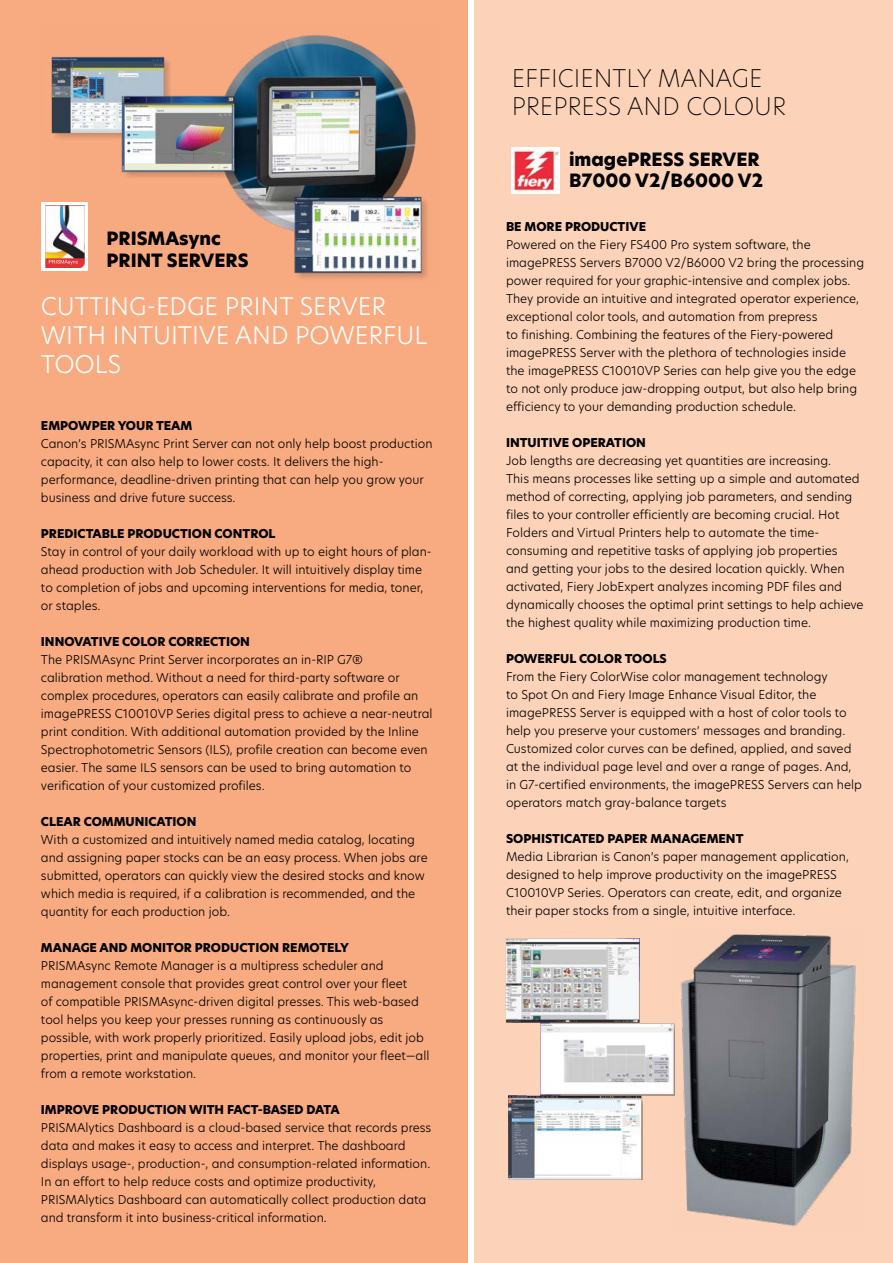
<style>
.page{position:relative;width:893px;height:1263px;background:#fff}
.page>*{position:absolute;margin:0;border:0;box-sizing:border-box;transform-origin:0 0}
.t1{font:300 24px/28.8px "Hero New";color:#fff}
.t2{font:200 24px/28.8px "Hero New";color:#000}
.t3{font:800 18px/21.6px "Hero New";color:#000}
.t4{font:300 12px/18px "Hero New";color:#000}
.t5{font:800 12px "Hero New";color:#000}
</style>
<div class="page">
<div style="left:475px;top:0;width:418px;height:1263px;background:#fcd2b8"></div>
<div style="left:0;top:0;width:467px;height:1262px;background:#f8aa80"></div>
<img style="left:41px;top:35px;width:387px;height:244px">
<div style="left:41px;top:202px;width:47px;height:68px;background:#fff"></div>
<img style="left:45px;top:205px;width:40px;height:62px">
<svg style="left:49px;top:260px;width:29px;height:5px"></svg>
<img style="left:512px;top:148px;width:47px;height:45px">
<img style="left:540px;top:1023px;width:132px;height:72px">
<img style="left:505px;top:938px;width:134px;height:85px">
<img style="left:508px;top:1095px;width:134px;height:84px">
<img style="left:672px;top:934px;width:184px;height:292px">
<h2 class="t3" style="left:106px;top:228px;width:144px">PRISMAsync<br>PRINT SERVERS</h2>
<h1 class="t1" style="left:41px;top:291px;width:388px">CUTTING-EDGE PRINT SERVER<br>WITH INTUITIVE AND POWERFUL<br>TOOLS</h1>
<p class="t5" style="left:41px;top:417px;width:153px">EMPOWPER YOUR TEAM</p>
<p class="t4" style="left:41px;top:434px;width:393px">Canon’s PRISMAsync Print Server can not only help boost production capacity, it can also help to lower costs. It delivers the high&shy;performance, deadline-driven printing that can help you grow your business and drive future success.</p>
<p class="t5" style="left:41px;top:525px;width:236px">PREDICTABLE PRODUCTION CONTROL</p>
<p class="t4" style="left:41px;top:542px;width:392px">Stay in control of your daily workload with up to eight hours of plan&shy;ahead production with Job Scheduler. It will intuitively display time to completion of jobs and upcoming interventions for media, toner, or staples.</p>
<p class="t5" style="left:41px;top:633px;width:211px">INNOVATIVE COLOR CORRECTION</p>
<p class="t4" style="left:41px;top:650px;width:393px">The PRISMAsync Print Server incorporates an in-RIP G7®<br>calibration method. Without a need for third-party software or complex procedures, operators can easily calibrate and profile an imagePRESS C10010VP Series digital press to achieve a near-neutral print condition. With additional automation provided by the Inline Spectrophotometric Sensors (ILS), profile creation can become even easier. The same ILS sensors can be used to bring automation to verification of your customized profiles.</p>
<p class="t5" style="left:41px;top:813px;width:157px">CLEAR COMMUNICATION</p>
<p class="t4" style="left:41px;top:830px;width:388px">With a customized and intuitively named media catalog, locating and assigning paper stocks can be an easy process. When jobs are submitted, operators can quickly view the desired stocks and know which media is required, if a calibration is recommended, and the quantity for each production job.</p>
<p class="t5" style="left:41px;top:939px;width:310px">MANAGE AND MONITOR PRODUCTION REMOTELY</p>
<p class="t4" style="left:41px;top:956px;width:390px">PRISMAsync Remote Manager is a multipress scheduler and management console that provides great control over your fleet<br>of compatible PRISMAsync-driven digital presses. This web-based tool helps you keep your presses running as continuously as possible, with work properly prioritized. Easily upload jobs, edit job properties, print and manipulate queues, and monitor your fleet—all from a remote workstation.</p>
<p class="t5" style="left:41px;top:1101px;width:300px">IMPROVE PRODUCTION WITH FACT-BASED DATA</p>
<p class="t4" style="left:41px;top:1118px;width:392px">PRISMAlytics Dashboard is a cloud-based service that records press data and makes it easy to access and interpret. The dashboard displays usage-, production-, and consumption-related information.<br>In an effort to help reduce costs and optimize productivity, PRISMAlytics Dashboard can automatically collect production data and transform it into business-critical information.</p>
<h1 class="t2" style="left:512px;top:63px;width:276px">EFFICIENTLY MANAGE<br>PREPRESS AND COLOUR</h1>
<h2 class="t3" style="left:569px;top:149px;width:195px">imagePRESS SERVER<br>B7000 V2/B6000 V2</h2>
<p class="t5" style="left:506px;top:218px;width:142px">BE MORE PRODUCTIVE</p>
<p class="t4" style="left:506px;top:235px;width:360px">Powered on the Fiery FS400 Pro system software, the imagePRESS Servers B7000 V2/B6000 V2 bring the processing power required for your graphic-intensive and complex jobs.<br>They provide an intuitive and integrated operator experience, exceptional color tools, and automation from prepress<br>to finishing. Combining the features of the Fiery-powered imagePRESS Server with the plethora of technologies inside the imagePRESS C10010VP Series can help give you the edge to not only produce jaw-dropping output, but also help bring efficiency to your demanding production schedule.</p>
<p class="t5" style="left:506px;top:434px;width:141px">INTUITIVE OPERATION</p>
<p class="t4" style="left:506px;top:451px;width:359px">Job lengths are decreasing yet quantities are increasing.<br>This means processes like setting up a simple and automated method of correcting, applying job parameters, and sending files to your controller efficiently are becoming crucial. Hot Folders and Virtual Printers help to automate the time&shy;consuming and repetitive tasks of applying job properties<br>and getting your jobs to the desired location quickly. When activated, Fiery JobExpert analyzes incoming PDF files and dynamically chooses the optimal print settings to help achieve the highest quality while maximizing production time.</p>
<p class="t5" style="left:506px;top:650px;width:162px">POWERFUL COLOR TOOLS</p>
<p class="t4" style="left:506px;top:667px;width:357px">From the Fiery ColorWise color management technology<br>to Spot On and Fiery Image Enhance Visual Editor, the imagePRESS Server is equipped with a host of color tools to help you preserve your customers’ messages and branding.<br>Customized color curves can be defined, applied, and saved at the individual page level and over a range of pages. And, in G7-certified environments, the imagePRESS Servers can help operators match gray-balance targets</p>
<p class="t5" style="left:506px;top:830px;width:239px">SOPHISTICATED PAPER MANAGEMENT</p>
<p class="t4" style="left:506px;top:847px;width:344px">Media Librarian is Canon’s paper management application, designed to help improve productivity on the imagePRESS C10010VP Series. Operators can create, edit, and organize their paper stocks from a single, intuitive interface.</p>
</div>
